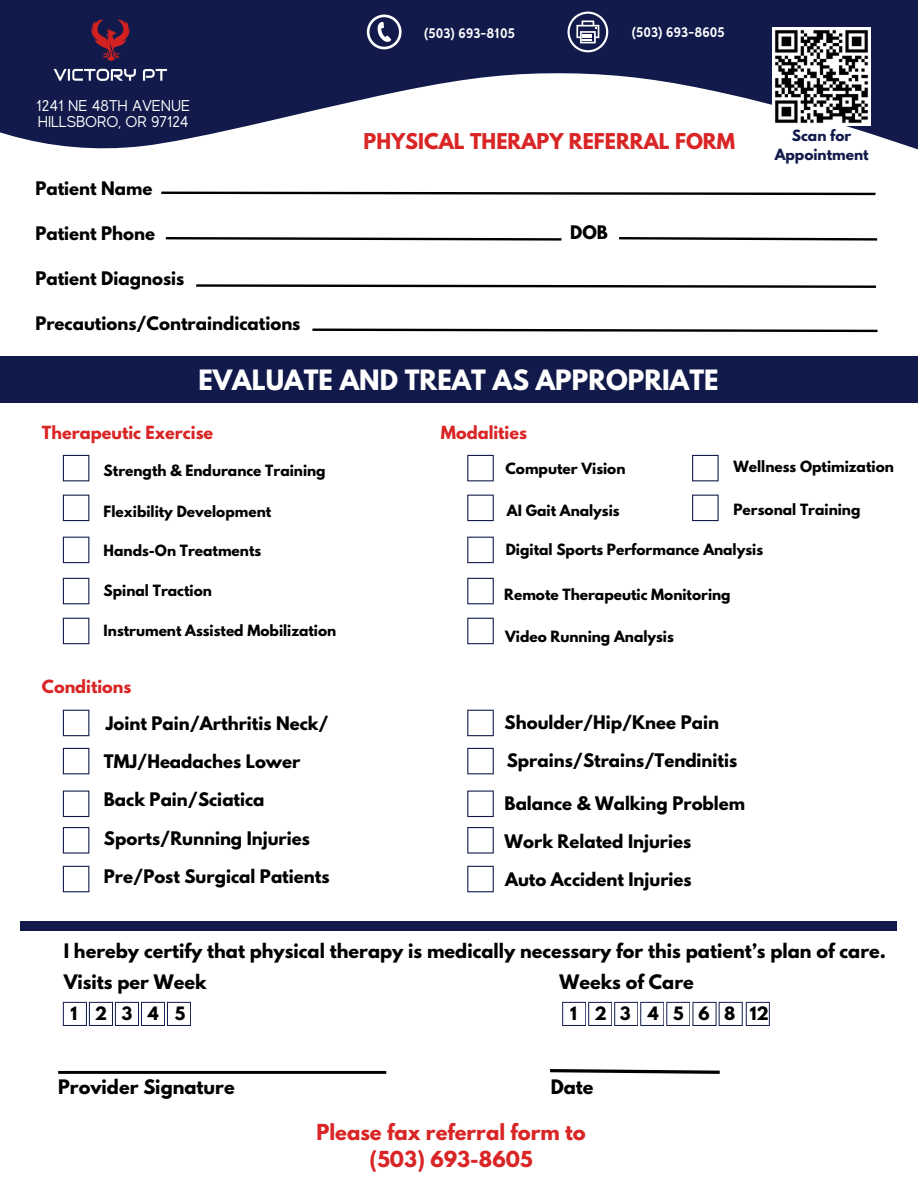
<style>
.page{position:relative;width:918px;height:1188px;background:#fff}
.page>*{position:absolute;margin:0;border:0;box-sizing:border-box;transform-origin:0 0}
.t1{font:700 24.9px "League Spartan";color:#fff}
.t2{font:700 19.5px/27px "League Spartan";color:#d92525;text-align:center}
.t3{font:700 19.35px "League Spartan";color:#d92525}
.t4{font:700 17.7px/31.8px "League Spartan";color:#000}
.t5{font:700 16.5px "League Spartan";color:#000}
.t6{font:700 16.35px "League Spartan";color:#000}
.t7{font:700 16.05px "League Spartan";color:#d92525}
.t8{font:15.6px/16.5px "MADE Evolve Sans";color:#fff}
.t9{font:700 13.95px "MADE Evolve Sans";color:#fff}
.t10{font:700 13.8px "League Spartan";color:#000}
.t11{font:700 13.8px/19.2px "League Spartan";color:#111a4b;text-align:center}
</style>
<div class="page">
<div style="left:0;top:357px;width:403px;height:46px;background:#111a4b"></div>
<div style="left:527px;top:357px;width:391px;height:46px;background:#111a4b"></div>
<div style="left:260px;top:357px;width:395px;height:46px;background:#111a4b"></div>
<svg style="left:0;top:0;width:918px;height:150px;fill:#111a4b"></svg>
<svg style="left:568px;top:12px;width:40px;height:40px"></svg>
<svg style="left:367px;top:15px;width:35px;height:34px"></svg>
<img style="left:35px;top:0;width:137px;height:88px">
<svg style="left:63px;top:455px;width:26px;height:26px"></svg>
<svg style="left:63px;top:618px;width:26px;height:26px"></svg>
<svg style="left:63px;top:537px;width:26px;height:26px"></svg>
<svg style="left:63px;top:578px;width:26px;height:26px"></svg>
<svg style="left:63px;top:495px;width:26px;height:26px"></svg>
<svg style="left:467px;top:455px;width:27px;height:26px"></svg>
<svg style="left:467px;top:495px;width:27px;height:26px"></svg>
<svg style="left:467px;top:537px;width:27px;height:26px"></svg>
<svg style="left:467px;top:578px;width:27px;height:26px"></svg>
<svg style="left:467px;top:618px;width:27px;height:26px"></svg>
<svg style="left:692px;top:455px;width:27px;height:26px"></svg>
<svg style="left:692px;top:495px;width:27px;height:26px"></svg>
<svg style="left:63px;top:710px;width:26px;height:26px"></svg>
<svg style="left:63px;top:748px;width:26px;height:26px"></svg>
<svg style="left:63px;top:791px;width:26px;height:26px"></svg>
<svg style="left:63px;top:827px;width:26px;height:27px"></svg>
<svg style="left:63px;top:866px;width:26px;height:26px"></svg>
<svg style="left:467px;top:710px;width:27px;height:26px"></svg>
<svg style="left:467px;top:748px;width:27px;height:26px"></svg>
<svg style="left:467px;top:791px;width:27px;height:26px"></svg>
<svg style="left:467px;top:827px;width:27px;height:27px"></svg>
<svg style="left:467px;top:866px;width:27px;height:26px"></svg>
<div style="left:20px;top:921px;width:876px;height:9px;background:#111a4b"></div>
<svg style="left:63px;top:1002px;width:128px;height:24px"></svg>
<svg style="left:562px;top:1002px;width:207px;height:24px"></svg>
<hr style="left:58px;top:1071px;width:328px;height:3px;background:#000">
<svg style="left:161px;top:191px;width:715px;height:5px"></svg>
<svg style="left:550px;top:1069px;width:170px;height:5px"></svg>
<svg style="left:196px;top:284px;width:680px;height:4px"></svg>
<svg style="left:312px;top:328px;width:566px;height:5px"></svg>
<svg style="left:619px;top:237px;width:259px;height:4px"></svg>
<svg style="left:165px;top:237px;width:397px;height:4px"></svg>
<img style="left:773px;top:28px;width:98px;height:97px">
<p class="t8" style="left:37px;top:97px;width:155px">1241 NE 48TH AVENUE<br>HILLSBORO, OR 97124</p>
<h2 class="t9" style="left:424px;top:25px;width:92px">(503) 693-8105</h2>
<p class="t9" style="left:632px;top:24px;width:94px">(503) 693-8605</p>
<p class="t3" style="left:363px;top:126px;width:373px">PHYSICAL THERAPY REFERRAL FORM</p>
<p class="t5" style="left:35px;top:176px;width:119px">Patient Name</p>
<p class="t5" style="left:35px;top:221px;width:121px">Patient Phone</p>
<p class="t5" style="left:570px;top:220px;width:39px">DOB</p>
<p class="t5" style="left:35px;top:266px;width:150px">Patient Diagnosis</p>
<p class="t5" style="left:35px;top:311px;width:267px">Precautions/Contraindications</p>
<p class="t1" style="left:198px;top:360px;width:522px">EVALUATE AND TREAT AS APPROPRIATE</p>
<p class="t11" style="left:775px;top:126px;width:95px">Scan for<br>Appointment</p>
<h5 class="t7" style="left:42px;top:420px;width:173px">Therapeutic Exercise</h5>
<p class="t10" style="left:104px;top:459px;width:224px">Strength &amp; Endurance Training</p>
<p class="t10" style="left:104px;top:500px;width:169px">Flexibility Development</p>
<p class="t10" style="left:104px;top:540px;width:159px">Hands-On Treatments</p>
<p class="t10" style="left:104px;top:580px;width:110px">Spinal Traction</p>
<p class="t10" style="left:104px;top:619px;width:234px">Instrument Assisted Mobilization</p>
<p class="t7" style="left:42px;top:674px;width:91px">Conditions</p>
<p class="t5" style="left:106px;top:711px;width:224px">Joint Pain/Arthritis Neck/</p>
<p class="t5" style="left:104px;top:749px;width:198px">TMJ/Headaches Lower</p>
<p class="t5" style="left:104px;top:787px;width:162px">Back Pain/Sciatica</p>
<p class="t5" style="left:104px;top:825px;width:208px">Sports/Running Injuries</p>
<p class="t5" style="left:104px;top:863px;width:227px">Pre/Post Surgical Patients</p>
<p class="t7" style="left:441px;top:420px;width:88px">Modalities</p>
<p class="t10" style="left:506px;top:458px;width:121px">Computer Vision</p>
<p class="t10" style="left:507px;top:500px;width:114px">AI Gait Analysis</p>
<p class="t10" style="left:733px;top:456px;width:162px">Wellness Optimization</p>
<p class="t10" style="left:733px;top:499px;width:128px">Personal Training</p>
<p class="t10" style="left:506px;top:539px;width:259px">Digital Sports Performance Analysis</p>
<p class="t10" style="left:504px;top:584px;width:228px">Remote Therapeutic Monitoring</p>
<p class="t10" style="left:505px;top:625px;width:170px">Video Running Analysis</p>
<p class="t5" style="left:505px;top:709px;width:216px">Shoulder/Hip/Knee Pain</p>
<p class="t5" style="left:507px;top:748px;width:232px">Sprains/Strains/Tendinitis</p>
<p class="t5" style="left:505px;top:791px;width:242px">Balance &amp; Walking Problem</p>
<p class="t5" style="left:505px;top:829px;width:188px">Work Related Injuries</p>
<p class="t5" style="left:505px;top:867px;width:188px">Auto Accident Injuries</p>
<p class="t4" style="left:64px;top:934px;width:824px">I hereby certify that physical therapy is medically necessary for this patient’s plan of care.<br>Visits per Week</p>
<p class="t4" style="left:560px;top:966px;width:136px">Weeks of Care</p>
<p class="t6" style="left:71px;top:1000px;width:8px">1</p>
<p class="t6" style="left:95px;top:1000px;width:14px">2</p>
<p class="t6" style="left:121px;top:1000px;width:12px">3</p>
<p class="t6" style="left:148px;top:1000px;width:12px">4</p>
<p class="t6" style="left:175px;top:1000px;width:12px">5</p>
<p class="t6" style="left:570px;top:1000px;width:8px">1</p>
<p class="t6" style="left:594px;top:1000px;width:14px">2</p>
<p class="t6" style="left:620px;top:1000px;width:12px">3</p>
<p class="t6" style="left:648px;top:1000px;width:12px">4</p>
<p class="t6" style="left:673px;top:1000px;width:12px">5</p>
<p class="t6" style="left:699px;top:1000px;width:13px">6</p>
<p class="t6" style="left:724px;top:1000px;width:13px">8</p>
<p class="t6" style="left:750px;top:1000px;width:21px">12</p>
<p class="t4" style="left:58px;top:1071px;width:178px">Provider Signature</p>
<p class="t4" style="left:551px;top:1071px;width:44px">Date</p>
<p class="t2" style="left:316px;top:1118px;width:271px">Please fax referral form to (503) 693-8605</p>
</div>
